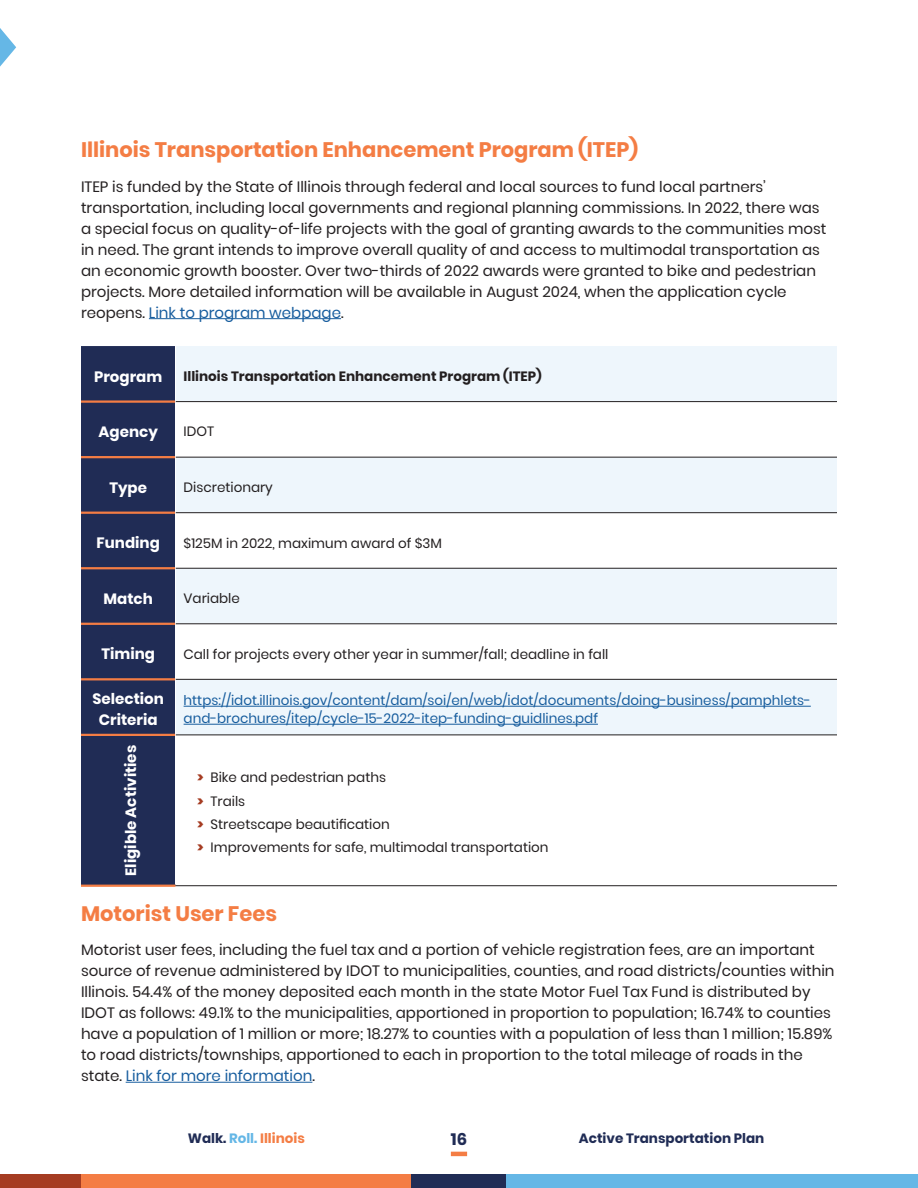
<style>
.page{position:relative;width:918px;height:1188px;background:#fff}
.page>*{position:absolute;margin:0;border:0;box-sizing:border-box;transform-origin:0 0}
.t1{font:700 21px "Poppins";color:#f47d44}
.t2{font:700 16.5px "Poppins";color:#202c55}
.Bullet_List{font:15px/21px "Poppins";color:#231f20}
.Body{font:15px/21px "Poppins";color:#231f20}
.Table_Header{font:700 15px/21px "Poppins";color:#fff;text-align:center}
.Table_entry{font:13.5px "Poppins";color:#231f20}
.Table_entry-2{font:13.5px/18px "Poppins";color:#175d9e}
.Table_entry-3{font:700 13.5px "Poppins";color:#231f20}
.t3{font:700 13.5px "Poppins";color:#202c55}
.t4{font:700 13.5px "Poppins";color:#f47d44}
.s1{color:#175d9e}
.s2{font-weight:800;color:#a53c22}
.s3{color:#202c55}
.s4{color:#65b7e6}
</style>
<div class="page">
<div style="left:81px;top:1174px;width:331px;height:14px;background:#f47d44"></div>
<div style="left:506px;top:1174px;width:412px;height:14px;background:#65b7e6"></div>
<div style="left:0;top:1174px;width:81px;height:14px;background:#a53c22"></div>
<hr style="left:451px;top:1152px;width:16px;height:4px;background:#f47d44">
<div style="left:412px;top:1174px;width:94px;height:14px;background:#202c55"></div>
<svg style="left:0;top:28px;width:16px;height:39px"></svg>
<hr style="left:149px;top:318px;width:192px;height:1px;background:#175d9e">
<div style="left:81px;top:346px;width:94px;height:539px;background:#202c55"></div>
<svg style="left:176px;top:346px;width:661px;height:389px;fill:#eef6fc"></svg>
<hr style="left:81px;top:400px;width:94px;height:3px;background:#f47d44">
<hr style="left:81px;top:567px;width:94px;height:2px;background:#f47d44">
<hr style="left:81px;top:623px;width:94px;height:2px;background:#f47d44">
<hr style="left:81px;top:678px;width:94px;height:2px;background:#f47d44">
<hr style="left:81px;top:734px;width:94px;height:2px;background:#f47d44">
<hr style="left:81px;top:885px;width:95px;height:2px;background:#f47d44">
<hr style="left:176px;top:568px;width:661px;height:1px;background:#231f20">
<hr style="left:176px;top:624px;width:661px;height:1px;background:#231f20">
<hr style="left:176px;top:679px;width:661px;height:1px;background:#231f20">
<hr style="left:176px;top:735px;width:661px;height:1px;background:#231f20">
<hr style="left:176px;top:885px;width:661px;height:1px;background:#231f20">
<hr style="left:176px;top:401px;width:661px;height:1px;background:#231f20">
<hr style="left:176px;top:457px;width:661px;height:1px;background:#231f20">
<hr style="left:176px;top:512px;width:661px;height:1px;background:#231f20">
<hr style="left:81px;top:456px;width:94px;height:2px;background:#f47d44">
<hr style="left:81px;top:512px;width:94px;height:2px;background:#f47d44">
<hr style="left:184px;top:706px;width:627px;height:1px;background:#175d9e">
<hr style="left:184px;top:724px;width:414px;height:1px;background:#175d9e">
<hr style="left:126px;top:1082px;width:186px;height:1px;background:#175d9e">
<h3 class="t1" style="left:81px;top:138px;width:559px">Illinois Transportation Enhancement Program (ITEP)</h3>
<p class="Body" style="left:81px;top:176px;width:747px">ITEP is funded by the State of Illinois through federal and local sources to fund local partners’ transportation, including local governments and regional planning commissions. In 2022, there was a special focus on quality-of-life projects with the goal of granting awards to the communities most in need. The grant intends to improve overall quality of and access to multimodal transportation as an economic growth booster. Over two-thirds of 2022 awards were granted to bike and pedestrian projects. More detailed information will be available in August 2024, when the application cycle reopens. <span class="s1">Link to program webpage</span>.</p>
<p class="Table_Header" style="left:94px;top:366px;width:70px">Program</p>
<p class="Table_entry-3" style="left:184px;top:368px;width:360px">Illinois Transportation Enhancement Program (ITEP)</p>
<p class="Table_Header" style="left:99px;top:422px;width:61px">Agency</p>
<p class="Table_entry" style="left:184px;top:424px;width:32px">IDOT</p>
<p class="Table_Header" style="left:109px;top:477px;width:39px">Type</p>
<p class="Table_entry" style="left:184px;top:479px;width:91px">Discretionary</p>
<p class="Table_Header" style="left:97px;top:533px;width:65px">Funding</p>
<p class="Table_entry" style="left:184px;top:535px;width:260px">$125M in 2022, maximum award of $3M</p>
<p class="Table_Header" style="left:104px;top:588px;width:51px">Match</p>
<p class="Table_entry" style="left:184px;top:591px;width:58px">Variable</p>
<p class="Table_Header" style="left:101px;top:644px;width:55px">Timing</p>
<p class="Table_entry" style="left:184px;top:646px;width:426px">Call for projects every other year in summer/fall; deadline in fall</p>
<p class="Table_Header" style="left:93px;top:689px;width:73px">Selection<br>Criteria</p>
<p class="Table_entry-2" style="left:184px;top:692px;width:629px">https://idot.illinois.gov/content/dam/soi/en/web/idot/documents/doing-business/pamphlets&shy;and-brochures/itep/cycle-15-2022-itep-funding-guidlines.pdf</p>
<p class="Table_Header" style="left:120px;top:876px;width:132px;rotate:-90deg">Eligible Activities</p>
<p class="Table_entry" style="left:197px;top:770px;width:190px"><span class="s2">&gt;</span> Bike and pedestrian paths</p>
<p class="Table_entry" style="left:197px;top:793px;width:50px"><span class="s2">&gt;</span> Trails</p>
<p class="Table_entry" style="left:197px;top:817px;width:194px"><span class="s2">&gt;</span> Streetscape beautification</p>
<p class="Table_entry" style="left:197px;top:840px;width:353px"><span class="s2">&gt;</span> Improvements for safe, multimodal transportation</p>
<h3 class="t1" style="left:81px;top:901px;width:198px">Motorist User Fees</h3>
<p class="Bullet_List" style="left:81px;top:939px;width:755px">Motorist user fees, including the fuel tax and a portion of vehicle registration fees, are an important source of revenue administered by IDOT to municipalities, counties, and road districts/counties within Illinois. 54.4% of the money deposited each month in the state Motor Fuel Tax Fund is distributed by IDOT as follows: 49.1% to the municipalities, apportioned in proportion to population; 16.74% to counties have a population of 1 million or more; 18.27% to counties with a population of less than 1 million; 15.89% to road districts/townships, apportioned to each in proportion to the total mileage of roads in the state. <span class="s1">Link for more information</span>.</p>
<p class="t4" style="left:188px;top:1131px;width:118px"><span class="s3">Walk.</span> <span class="s4">Roll.</span> Illinois</p>
<p class="t2" style="left:451px;top:1130px;width:18px">16</p>
<p class="t3" style="left:579px;top:1131px;width:187px">Active Transportation Plan</p>
</div>
